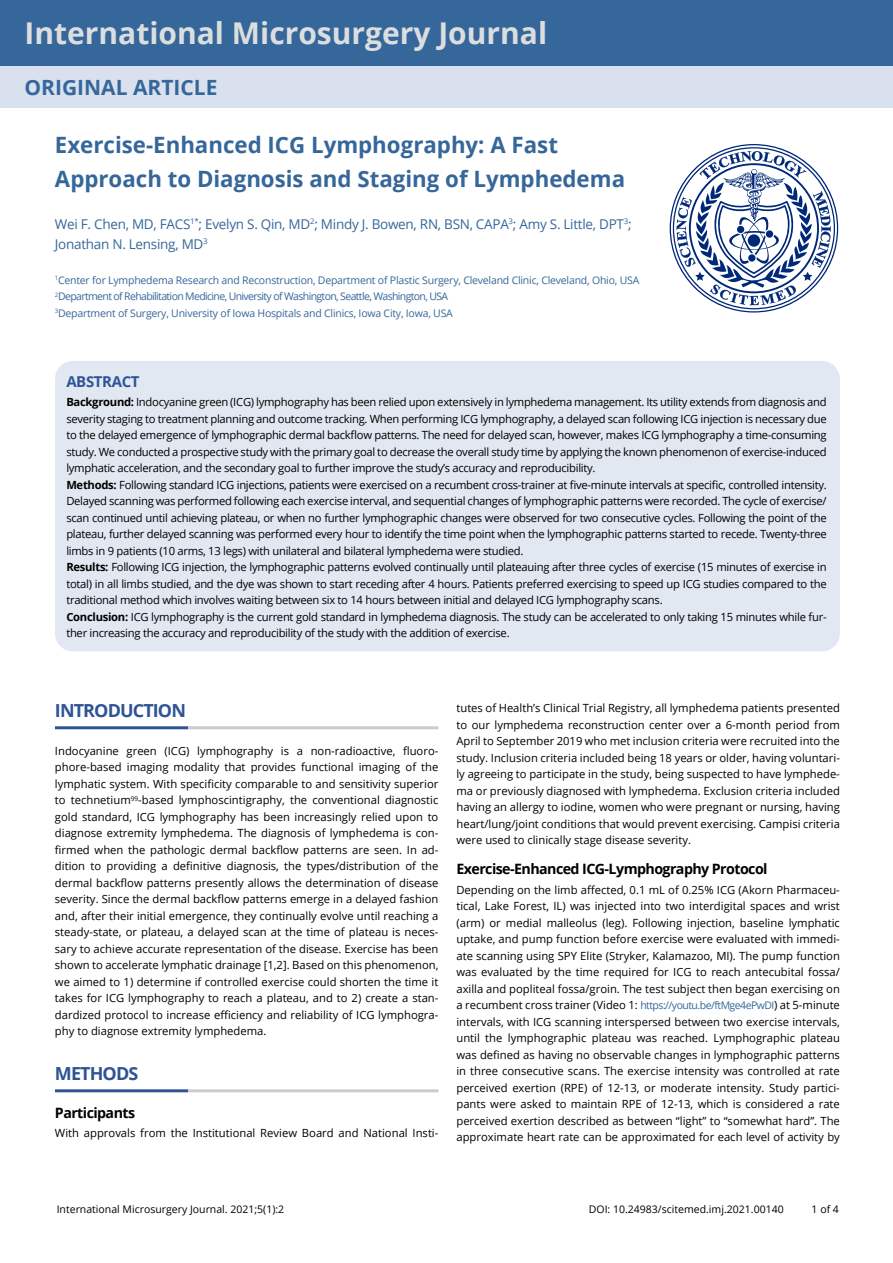
<style>
.page{position:relative;width:893px;height:1263px;background:#fff}
.page>*{position:absolute;margin:0;border:0;box-sizing:border-box;transform-origin:0 0}
.t1{font:700 30px "Open Sans";color:#dcddde}
.t2{font:700 22.5px/34.5px "Open Sans";color:#36679a}
.t3{font:700 21px "Open Sans";color:#36679a}
.t4{font:700 18px "Open Sans";letter-spacing:-.05em;color:#2f5496}
.t5{font:700 15px "Open Sans";letter-spacing:-.025em;color:#2f5496}
.t6{font:700 14.25px "Open Sans";letter-spacing:-.04em;color:#000}
.t7{font:13.5px/20.2px "Open Sans";letter-spacing:-.02em;color:#36679a}
.t8{font:11.25px/16.5px "Open Sans";letter-spacing:-.025em;color:#000;text-align:justify}
.t9{font:11.25px "Open Sans";color:#000}
.t10{font:10.5px/16.5px "Open Sans";letter-spacing:-.02em;color:#36679a}
.t11{font:10.5px "Open Sans";color:#000}
.s1{font-weight:700}
.s2{font-size:10.5px;color:#36679a}
</style>
<div class="page">
<div style="left:55px;top:361px;width:785px;height:290px;background:#e1e8f2;border-radius:18px"></div>
<hr style="left:187px;top:726px;width:251px;height:3px;background:#cbcbcd">
<hr style="left:55px;top:726px;width:133px;height:3px;background:#2f5496">
<hr style="left:187px;top:1089px;width:251px;height:3px;background:#cbcbcd">
<hr style="left:55px;top:1089px;width:133px;height:3px;background:#2f5496">
<div style="left:0;top:0;width:893px;height:67px;background:#36679a"></div>
<div style="left:0;top:67px;width:893px;height:41px;background:#d9e1ef"></div>
<svg style="left:670px;top:144px;width:168px;height:169px"></svg>
<div style="left:766px;top:230px;width:7px;height:8px;background:#002878;border-radius:50%"></div>
<div style="left:748px;top:254px;width:7px;height:8px;background:#002878;border-radius:50%"></div>
<div style="left:737px;top:226px;width:7px;height:7px;background:#002878;border-radius:50%"></div>
<div style="left:748px;top:234px;width:12px;height:13px;background:#002878;border-radius:50%"></div>
<h1 class="t1" style="left:25px;top:12px;width:524px">International Microsurgery Journal</h1>
<h3 class="t3" style="left:25px;top:73px;width:195px">ORIGINAL ARTICLE</h3>
<h2 class="t2" style="left:55px;top:127px;width:572px">Exercise-Enhanced ICG Lymphography: A Fast<br>Approach to Diagnosis and Staging of Lymphedema</h2>
<p class="t7" style="left:55px;top:213px;width:578px">Wei F. Chen, MD, FACS<sup>1*</sup>; Evelyn S. Qin, MD<sup>2</sup>; Mindy J. Bowen, RN, BSN, CAPA<sup>3</sup>; Amy S. Little, DPT<sup>3</sup>;<br>Jonathan N. Lensing, MD<sup>3</sup></p>
<p class="t10" style="left:55px;top:271px;width:586px"><sup>1</sup>Center for Lymphedema Research and Reconstruction, Department of Plastic Surgery, Cleveland Clinic, Cleveland, Ohio, USA<br><sup>2</sup>Department of Rehabilitation Medicine, University of Washington, Seattle, Washington, USA<br><sup>3</sup>Department of Surgery, University of Iowa Hospitals and Clinics, Iowa City, Iowa, USA</p>
<h3 class="t5" style="left:66px;top:370px;width:75px">ABSTRACT</h3>
<p class="t8" style="left:66px;top:393px;width:762px;text-align:left"><span class="s1">Background:</span> Indocyanine green (ICG) lymphography has been relied upon extensively in lymphedema management. Its utility extends from diagnosis and severity staging to treatment planning and outcome tracking. When performing ICG lymphography, a delayed scan following ICG injection is necessary due to the delayed emergence of lymphographic dermal backflow patterns. The need for delayed scan, however, makes ICG lymphography a time-consuming study. We conducted a prospective study with the primary goal to decrease the overall study time by applying the known phenomenon of exercise-induced lymphatic acceleration, and the secondary goal to further improve the study’s accuracy and reproducibility.<br><span class="s1">Methods:</span> Following standard ICG injections, patients were exercised on a recumbent cross-trainer at five-minute intervals at specific, controlled intensity.<br>Delayed scanning was performed following each exercise interval, and sequential changes of lymphographic patterns were recorded. The cycle of exercise/ scan continued until achieving plateau, or when no further lymphographic changes were observed for two consecutive cycles. Following the point of the plateau, further delayed scanning was performed every hour to identify the time point when the lymphographic patterns started to recede. Twenty-three limbs in 9 patients (10 arms, 13 legs) with unilateral and bilateral lymphedema were studied.<br><span class="s1">Results:</span> Following ICG injection, the lymphographic patterns evolved continually until plateauing after three cycles of exercise (15 minutes of exercise in total) in all limbs studied, and the dye was shown to start receding after 4 hours. Patients preferred exercising to speed up ICG studies compared to the traditional method which involves waiting between six to 14 hours between initial and delayed ICG lymphography scans.<br><span class="s1">Conclusion:</span> ICG lymphography is the current gold standard in lymphedema diagnosis. The study can be accelerated to only taking 15 minutes while fur&shy;ther increasing the accuracy and reproducibility of the study with the addition of exercise.</p>
<h3 class="t4" style="left:55px;top:698px;width:133px">INTRODUCTION</h3>
<p class="t8" style="left:55px;top:742px;width:385px">Indocyanine green (ICG) lymphography is a non-radioactive, fluoro&shy;phore-based imaging modality that provides functional imaging of the lymphatic system. With specificity comparable to and sensitivity superior to technetium<sup>99</sup>-based lymphoscintigraphy, the conventional diagnostic gold standard, ICG lymphography has been increasingly relied upon to diagnose extremity lymphedema. The diagnosis of lymphedema is con&shy;firmed when the pathologic dermal backflow patterns are seen. In ad&shy;dition to providing a definitive diagnosis, the types/distribution of the dermal backflow patterns presently allows the determination of disease severity. Since the dermal backflow patterns emerge in a delayed fashion and, after their initial emergence, they continually evolve until reaching a steady-state, or plateau, a delayed scan at the time of plateau is neces&shy;sary to achieve accurate representation of the disease. Exercise has been shown to accelerate lymphatic drainage [1,2]. Based on this phenomenon, we aimed to 1) determine if controlled exercise could shorten the time it takes for ICG lymphography to reach a plateau, and to 2) create a stan&shy;dardized protocol to increase efficiency and reliability of ICG lymphogra&shy;phy to diagnose extremity lymphedema.</p>
<h3 class="t4" style="left:55px;top:1061px;width:85px">METHODS</h3>
<p class="t6" style="left:55px;top:1102px;width:82px">Participants</p>
<p class="t9" style="left:55px;top:1125px;width:385px">With approvals from the Institutional Review Board and National Insti-</p>
<p class="t8" style="left:456px;top:699px;width:385px">tutes of Health’s Clinical Trial Registry, all lymphedema patients presented to our lymphedema reconstruction center over a 6-month period from April to September 2019 who met inclusion criteria were recruited into the study. Inclusion criteria included being 18 years or older, having voluntari&shy;ly agreeing to participate in the study, being suspected to have lymphede&shy;ma or previously diagnosed with lymphedema. Exclusion criteria included having an allergy to iodine, women who were pregnant or nursing, having heart/lung/joint conditions that would prevent exercising. Campisi criteria were used to clinically stage disease severity.</p>
<p class="t6" style="left:456px;top:859px;width:313px">Exercise-Enhanced ICG-Lymphography Protocol</p>
<p class="t8" style="left:456px;top:881px;width:385px">Depending on the limb affected, 0.1 mL of 0.25% ICG (Akorn Pharmaceu&shy;tical, Lake Forest, IL) was injected into two interdigital spaces and wrist (arm) or medial malleolus (leg). Following injection, baseline lymphatic uptake, and pump function before exercise were evaluated with immedi&shy;ate scanning using SPY Elite (Stryker, Kalamazoo, MI). The pump function was evaluated by the time required for ICG to reach antecubital fossa/ axilla and popliteal fossa/groin. The test subject then began exercising on a recumbent cross trainer (Video 1: <span class="s2">https://youtu.be/ftMge4ePwDI</span>) at 5-minute intervals, with ICG scanning interspersed between two exercise intervals, until the lymphographic plateau was reached. Lymphographic plateau was defined as having no observable changes in lymphographic patterns in three consecutive scans. The exercise intensity was controlled at rate perceived exertion (RPE) of 12-13, or moderate intensity. Study partici&shy;pants were asked to maintain RPE of 12-13, which is considered a rate perceived exertion described as between “light” to “somewhat hard”. The approximate heart rate can be approximated for each level of activity by</p>
<p class="t11" style="left:57px;top:1201px;width:229px">International Microsurgery Journal. 2021;5(1):2</p>
<p class="t11" style="left:589px;top:1201px;width:196px">DOI: 10.24983/scitemed.imj.2021.00140</p>
<p class="t11" style="left:812px;top:1201px;width:29px">1 of 4</p>
</div>
